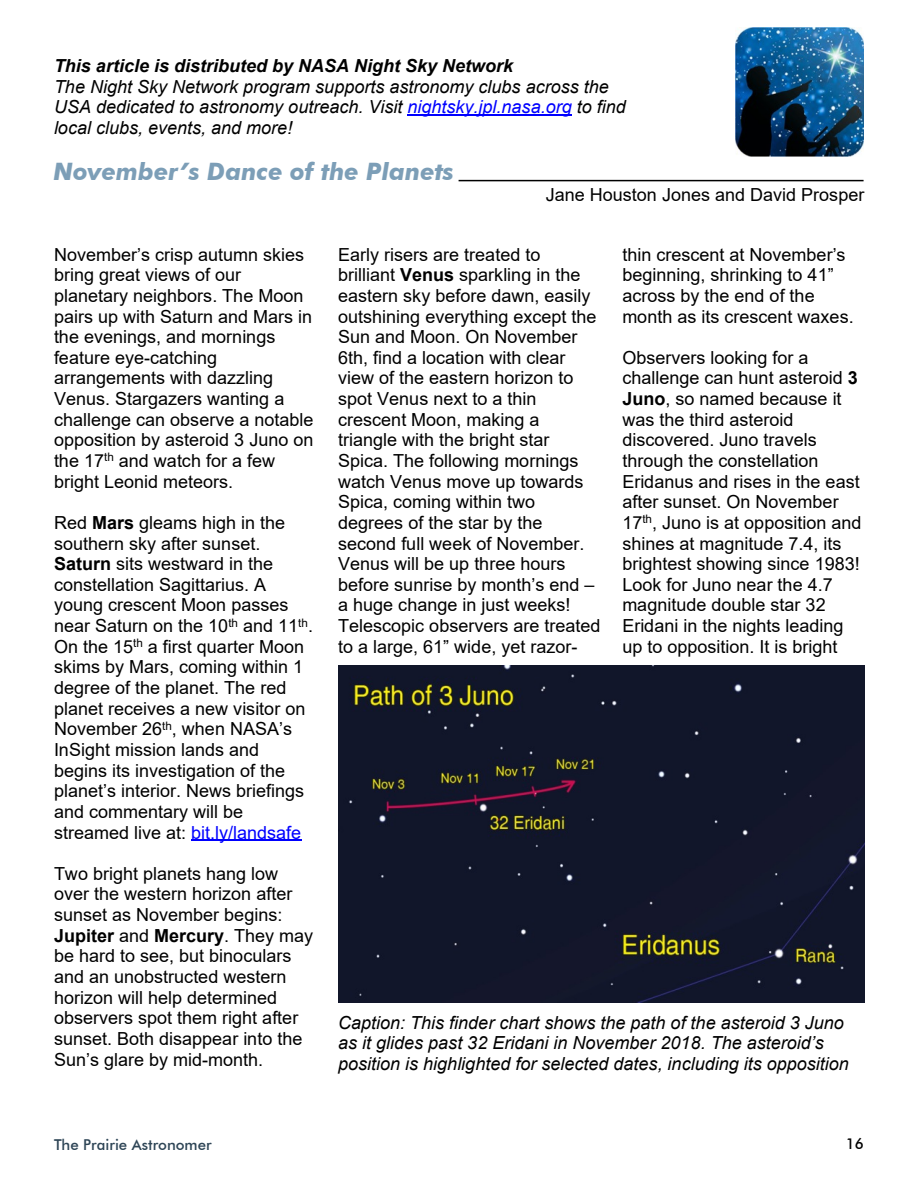
<style>
.page{position:relative;width:918px;height:1188px;background:#fff}
.page>*{position:absolute;margin:0;border:0;box-sizing:border-box;transform-origin:0 0}
.t1{font:italic 700 24px "Futura BT";color:#7c9eb7}
.t2{font:18px/20.7px "Arial";color:#000}
.t3{font:italic 18px/20.7px "Arial";color:#000}
.t4{font:italic 700 18px "Arial";color:#000}
.t5{font:500 15px "Futura BT";color:#2e4556}
.t6{font:500 15px "Futura BT";color:#000}
.s1{color:#00f}
.s2{font-weight:700}
</style>
<div class="page">
<hr style="left:191px;top:840px;width:110px;height:1px;background:#00f">
<hr style="left:407px;top:115px;width:165px;height:1px;background:#00f">
<img style="left:735px;top:28px;width:129px;height:128px">
<hr style="left:459px;top:180px;width:405px;height:1px;background:#000">
<div style="left:338px;top:666px;width:526px;height:336px;background:#11162a"></div>
<p class="t4" style="left:54px;top:59px;width:461px">This article is distributed by NASA Night Sky Network</p>
<p class="t3" style="left:54px;top:78px;width:573px">The Night Sky Network program supports astronomy clubs across the<br>USA dedicated to astronomy outreach. Visit <span class="s1">nightsky.jpl.nasa.org</span> to find local clubs, events, and more!</p>
<h1 class="t1" style="left:54px;top:162px;width:402px">November’s Dance of the Planets</h1>
<p class="t2" style="left:546px;top:186px;width:320px">Jane Houston Jones and David Prosper</p>
<p class="t2" style="left:54px;top:246px;width:261px">November’s crisp autumn skies bring great views of our planetary neighbors. The Moon pairs up with Saturn and Mars in the evenings, and mornings feature eye-catching arrangements with dazzling<br>Venus. Stargazers wanting a challenge can observe a notable opposition by asteroid 3 Juno on the 17<sup>th</sup> and watch for a few bright Leonid meteors.</p>
<p class="t2" style="left:54px;top:514px;width:261px">Red <span class="s2">Mars</span> gleams high in the southern sky after sunset.<br><span class="s2">Saturn</span> sits westward in the constellation Sagittarius. A young crescent Moon passes near Saturn on the 10<sup>th</sup> and 11<sup>th</sup>.<br>On the 15<sup>th</sup> a first quarter Moon skims by Mars, coming within 1 degree of the planet. The red planet receives a new visitor on<br>November 26<sup>th</sup>, when NASA’s<br>InSight mission lands and begins its investigation of the planet’s interior. News briefings and commentary will be streamed live at: <span class="s1">bit.ly/landsafe</span></p>
<p class="t2" style="left:54px;top:865px;width:261px">Two bright planets hang low over the western horizon after sunset as November begins:<br><span class="s2">Jupiter</span> and <span class="s2">Mercury</span>. They may be hard to see, but binoculars and an unobstructed western horizon will help determined observers spot them right after sunset. Both disappear into the<br>Sun’s glare by mid-month.</p>
<p class="t2" style="left:338px;top:246px;width:264px">Early risers are treated to brilliant <span class="s2">Venus</span> sparkling in the eastern sky before dawn, easily outshining everything except the<br>Sun and Moon. On November<br>6th, find a location with clear view of the eastern horizon to spot Venus next to a thin crescent Moon, making a triangle with the bright star<br>Spica. The following mornings watch Venus move up towards<br>Spica, coming within two degrees of the star by the second full week of November.<br>Venus will be up three hours before sunrise by month’s end – a huge change in just weeks!<br>Telescopic observers are treated to a large, 61” wide, yet razor-</p>
<p class="t2" style="left:622px;top:246px;width:233px">thin crescent at November’s beginning, shrinking to 41” across by the end of the month as its crescent waxes.</p>
<p class="t2" style="left:622px;top:349px;width:241px">Observers looking for a challenge can hunt asteroid <span class="s2">3<br>Juno</span>, so named because it was the third asteroid discovered. Juno travels through the constellation<br>Eridanus and rises in the east after sunset. On November<br>17<sup>th</sup>, Juno is at opposition and shines at magnitude 7.4, its brightest showing since 1983!<br>Look for Juno near the 4.7 magnitude double star 32<br>Eridani in the nights leading up to opposition. It is bright</p>
<p class="t3" style="left:338px;top:1014px;width:512px">Caption: This finder chart shows the path of the asteroid 3 Juno as it glides past 32 Eridani in November 2018. The asteroid’s position is highlighted for selected dates, including its opposition</p>
<p class="t5" style="left:54px;top:1138px;width:159px">The Prairie Astronomer</p>
<p class="t6" style="left:846px;top:1138px;width:20px">16</p>
</div>
